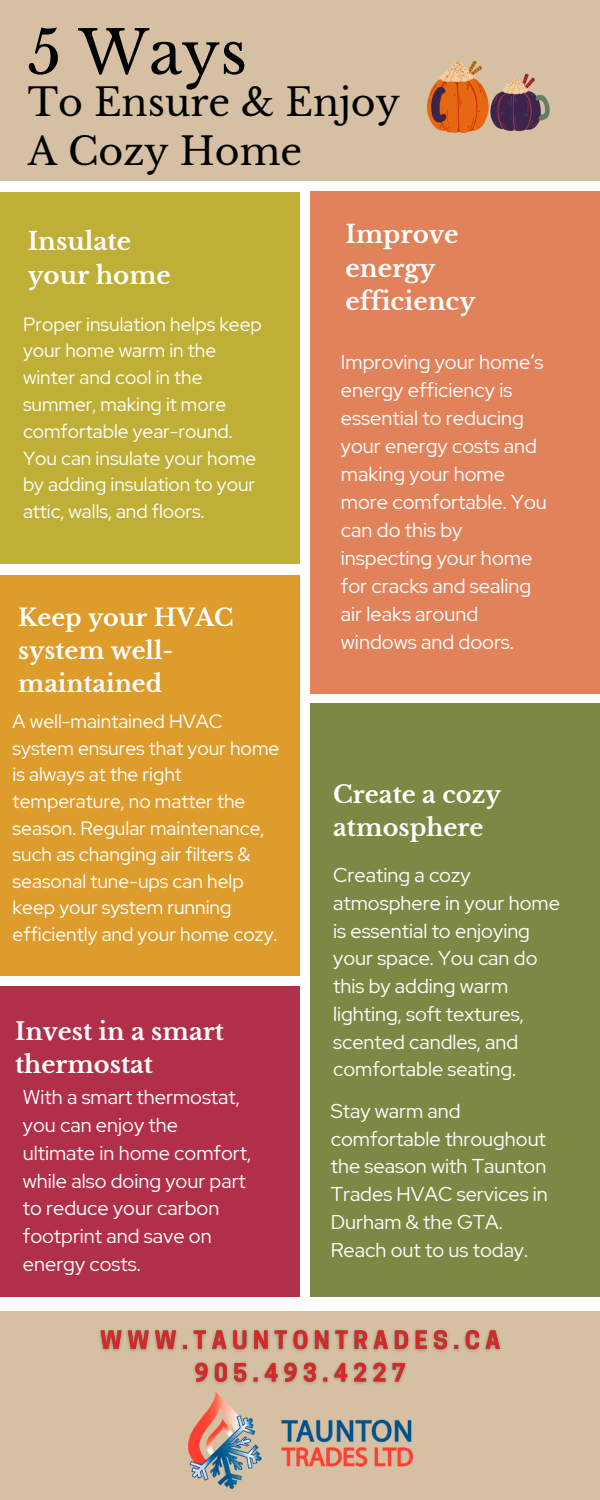
<style>
.page{position:relative;width:600px;height:1500px;background:#fff}
.page>*{position:absolute;margin:0;border:0;box-sizing:border-box;transform-origin:0 0}
.t1{font:59.7px "Libre Baskerville";color:#000}
.t2{font:38px/48.8px "Libre Baskerville";color:#000}
.t3{font:700 24.6px/33.8px "Libre Baskerville";color:#fff}
.t4{font:700 24.5px/33.8px "Libre Baskerville";color:#fff}
.t5{font:700 24px/33px "Libre Baskerville";color:#fff}
.t6{font:700 23.6px/33px "Libre Baskerville";color:#fff}
.t7{font:20px/27.8px "Red Hat Display";color:#fff}
.t8{font:19.2px/26.6px "Red Hat Display";color:#fff}
</style>
<div class="page">
<div style="left:311px;top:191px;width:289px;height:503px;background:#e1825a"></div>
<div style="left:311px;top:704px;width:289px;height:593px;background:#7d8844"></div>
<div style="left:0;top:192px;width:300px;height:372px;background:#bfaf36"></div>
<div style="left:0;top:0;width:600px;height:181px;background:#d6c0a3"></div>
<div style="left:0;top:575px;width:300px;height:400px;background:#dd9c2c"></div>
<div style="left:0;top:987px;width:300px;height:310px;background:#b12f49"></div>
<img style="left:427px;top:60px;width:122px;height:73px">
<div style="left:0;top:1311px;width:600px;height:189px;background:#d6c0a3"></div>
<img style="left:188px;top:1392px;width:224px;height:96px">
<img style="left:99px;top:1329px;width:402px;height:55px">
<p class="t1" style="left:28px;top:16px;width:221px">5 Ways</p>
<p class="t2" style="left:28px;top:79px;width:374px">To Ensure &amp; Enjoy<br>A Cozy Home</p>
<p class="t4" style="left:28px;top:225px;width:145px">Insulate your home</p>
<p class="t8" style="left:23px;top:310px;width:240px">Proper insulation helps keep your home warm in the winter and cool in the summer, making it more comfortable year-round.<br>You can insulate your home by adding insulation to your attic, walls, and floors.</p>
<p class="t6" style="left:18px;top:601px;width:217px">Keep your HVAC system well&shy;maintained</p>
<p class="t8" style="left:13px;top:708px;width:268px">A well-maintained HVAC system ensures that your home is always at the right temperature, no matter the season. Regular maintenance, such as changing air filters &amp; seasonal tune-ups can help keep your system running efficiently and your home cozy.</p>
<p class="t5" style="left:15px;top:1015px;width:210px">Invest in a smart thermostat</p>
<p class="t7" style="left:23px;top:1083px;width:230px">With a smart thermostat, you can enjoy the ultimate in home comfort, while also doing your part to reduce your carbon footprint and save on energy costs.</p>
<p class="t3" style="left:346px;top:217px;width:131px">Improve energy efficiency</p>
<p class="t7" style="left:341px;top:348px;width:208px">Improving your home’s energy efficiency is essential to reducing your energy costs and making your home more comfortable. You can do this by inspecting your home for cracks and sealing air leaks around windows and doors.</p>
<p class="t5" style="left:333px;top:778px;width:169px">Create a cozy atmosphere</p>
<p class="t7" style="left:333px;top:861px;width:228px">Creating a cozy atmosphere in your home is essential to enjoying your space. You can do this by adding warm lighting, soft textures, scented candles, and comfortable seating.</p>
<p class="t7" style="left:331px;top:1097px;width:219px">Stay warm and comfortable throughout the season with Taunton<br>Trades HVAC services in<br>Durham &amp; the GTA.<br>Reach out to us today.</p>
</div>
